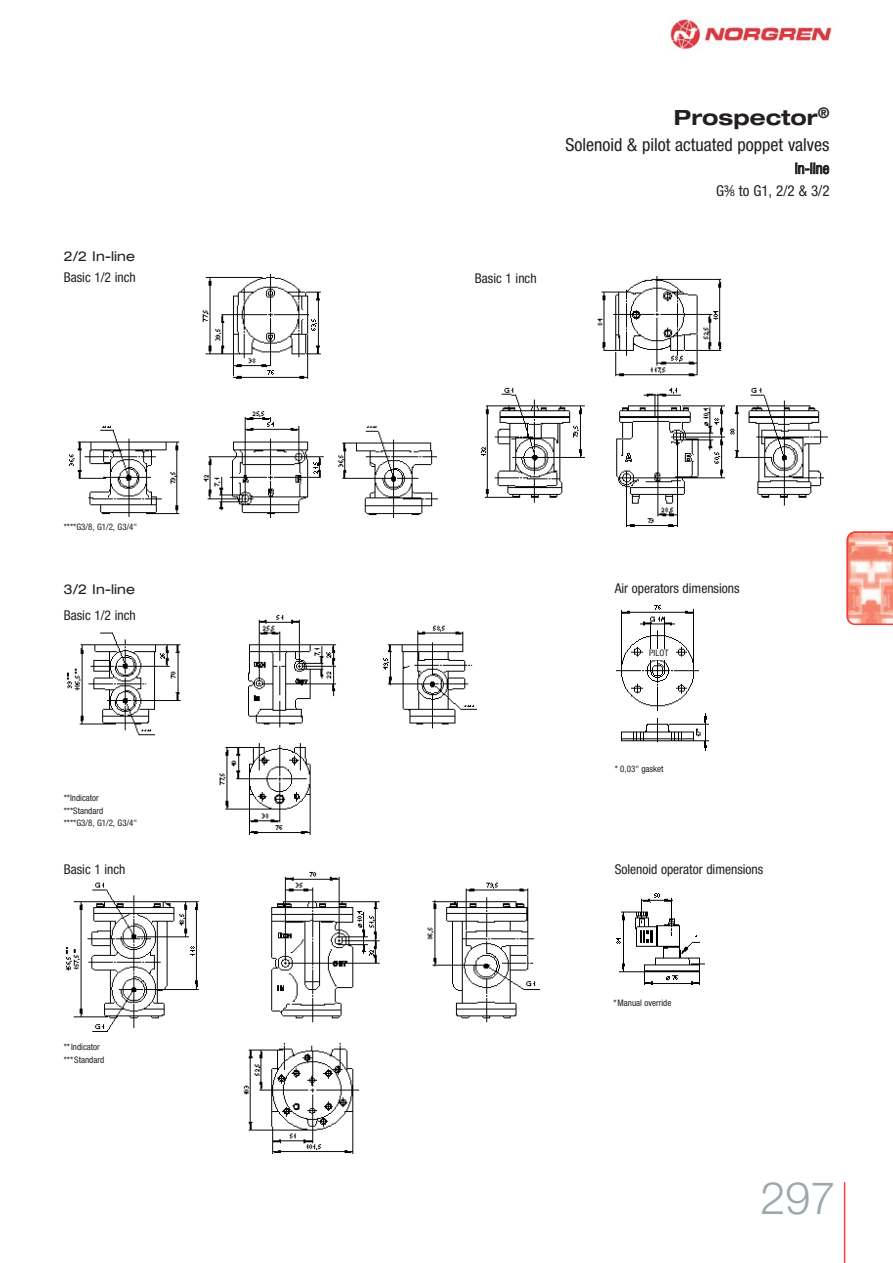
<style>
.page{position:relative;width:893px;height:1263px;background:#fff}
.page>*{position:absolute;margin:0;border:0;box-sizing:border-box;transform-origin:0 0}
.t1{font:300 45px "Norgren";color:#9ca7ad}
.t2{font:700 expanded 21px "Norgren";color:#231f20}
.t3{font:condensed 18px "Norgren";color:#231f20}
.t4{font:condensed 15px/22.5px "Norgren";letter-spacing:-.005em;color:#231f20;text-align:right}
.t5{font:condensed 13.5px "Norgren";color:#231f20}
.t6{font:expanded 13.5px "Norgren";color:#231f20}
.t7{font:condensed 9px/12.6px "Norgren";color:#231f20}
</style>
<div class="page">
<hr style="left:843px;top:1182px;width:2px;height:81px;background:#ef403d">
<svg style="left:846px;top:531px;width:46px;height:94px"></svg>
<svg style="left:668px;top:16px;width:164px;height:18px"></svg>
<img style="left:668px;top:34px;width:163px;height:17px">
<img style="left:68px;top:275px;width:370px;height:242px">
<img style="left:480px;top:276px;width:347px;height:251px">
<div style="left:64px;top:271px;width:84px;height:17px;background:#fff"></div>
<img style="left:66px;top:614px;width:410px;height:220px">
<img style="left:65px;top:871px;width:475px;height:282px">
<img style="left:616px;top:605px;width:92px;height:145px">
<img style="left:616px;top:892px;width:88px;height:93px">
<div style="left:64px;top:794px;width:148px;height:34px;background:#fff"></div>
<div style="left:64px;top:1043px;width:135px;height:27px;background:#fff"></div>
<div style="left:644px;top:649px;width:30px;height:10px;background:#fff"></div>
<div style="left:475px;top:272px;width:77px;height:16px;background:#fff"></div>
<div style="left:64px;top:609px;width:86px;height:19px;background:#fff"></div>
<h3 class="t6" style="left:64px;top:252px;width:73px">2/2 In-line</h3>
<h3 class="t5" style="left:64px;top:273px;width:73px">Basic 1/2 inch</h3>
<p class="t7" style="left:64px;top:522px;width:75px">****G3/8, G1/2, G3/4"</p>
<h3 class="t6" style="left:64px;top:584px;width:73px">3/2 In-line</h3>
<h3 class="t5" style="left:64px;top:610px;width:73px">Basic 1/2 inch</h3>
<p class="t7" style="left:64px;top:792px;width:75px">**Indicator ***Standard<br>****G3/8, G1/2, G3/4"</p>
<h3 class="t5" style="left:64px;top:864px;width:63px">Basic 1 inch</h3>
<p class="t7" style="left:64px;top:1041px;width:42px">**Indicator ***Standard</p>
<h3 class="t5" style="left:475px;top:274px;width:63px">Basic 1 inch</h3>
<h2 class="t2" style="left:674px;top:110px;width:157px">Prospector<sup>®</sup></h2>
<h3 class="t3" style="left:565px;top:138px;width:265px">Solenoid &amp; pilot actuated poppet valves</h3>
<h3 class="t4" style="left:716px;top:158px;width:115px">In-line<br>GÁ to G1, 2/2 &amp; 3/2</h3>
<h3 class="t5" style="left:614px;top:584px;width:126px">Air operators dimensions</h3>
<p class="t7" style="left:649px;top:648px;width:21px">PILOT</p>
<p class="t7" style="left:614px;top:763px;width:50px">* 0,03" gasket</p>
<h3 class="t5" style="left:614px;top:864px;width:150px">Solenoid operator dimensions</h3>
<p class="t7" style="left:613px;top:998px;width:59px">*Manual override</p>
<h1 class="t1" style="left:760px;top:1181px;width:77px">297</h1>
</div>
